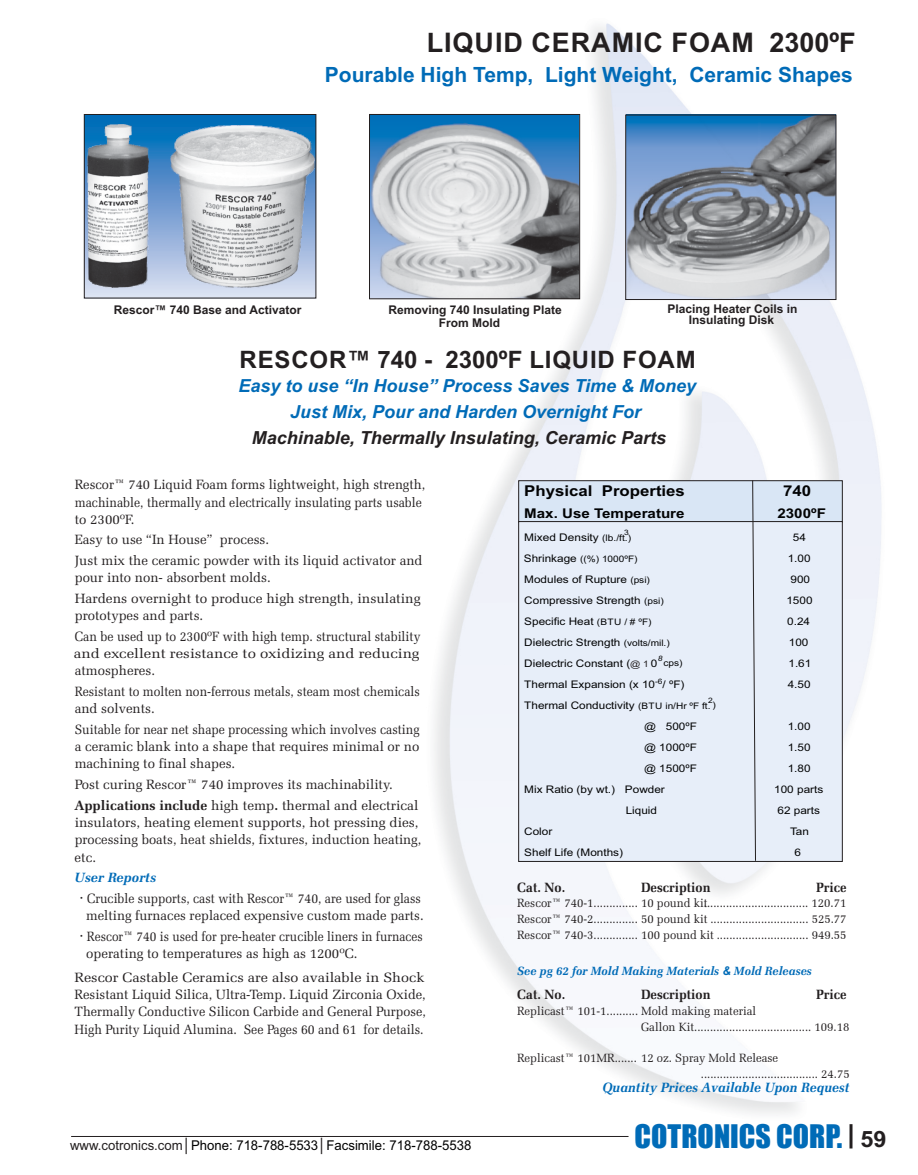
<style>
.page{position:relative;width:918px;height:1175px;background:#fff}
.page>*{position:absolute;margin:0;border:0;box-sizing:border-box;transform-origin:0 0}
.t1{font:30px "Impact";color:#006bb7}
.t2{font:700 27px "Arial";letter-spacing:.035em;color:#231f20}
.t3{font:700 24px "Arial";letter-spacing:.035em;color:#231f20}
.t4{font:700 21px "Arial";color:#006bb7}
.t5{font:italic 700 18px/26.8px "Arial";color:#006bb7;text-align:center}
.t6{font:italic 700 18px "Arial";color:#231f20}
.t7{font:700 14.85px "Arial";color:#020304;scale:1.13 1}
.t8{font:13.5px/17.4px "Zapf Elliptical 711 BT";color:#231f20}
.t9{font:13.5px/17.4px "Zapf Elliptical 711 BT";color:#231f20;scale:.92 1}
.t10{font:13.5px "Arial";color:#000}
.t11{font:13.5px/17px "Zapf Elliptical 711 BT";color:#231f20;scale:1.13 1}
.t12{font:700 13.5px "Zapf Elliptical 711 BT";color:#231f20;scale:.96 1}
.t13{font:italic 700 13.5px "Zapf Elliptical 711 BT";color:#006bb7;scale:.96 1}
.t14{font:13.5px "Arial";color:#231f20}
.t15{font:700 13.35px "Arial";color:#020304;scale:1.13 1}
.t16{font:12px/15.8px "Zapf Elliptical 711 BT";color:#231f20;text-align:justify;scale:.96 1}
.t17{font:700 12px/11.2px "Arial";color:#231f20;text-align:center}
.t18{font:italic 700 12px "Zapf Elliptical 711 BT";color:#006bb7;scale:.96 1}
.t19{font:10.5px/21px "Arial";color:#020304;scale:1.13 1}
.t20{font:9px "Arial";color:#020304;scale:1.13 1}
.t21{font:7.5px "Arial";color:#020304;scale:1.13 1}
.t22{font:italic 7.5px "Arial";color:#020304;scale:1.13 1}
.s1{font-weight:700}
.s2{font-weight:700;font-style:italic;color:#006bb7}
.s3{font-size:16.5px}
.s4{color:#231f20}
.s5{font-size:9px}
.s6{font-size:10.5px}
.s7{font-size:9px;color:#231f20}
.s8{font-family:"Arial"}
.s9{font-family:"Arial";font-weight:700;font-size:22.5px;color:#231f20}
</style>
<div class="page">
<img style="left:409px;top:23px;width:473px;height:1111px">
<svg style="left:86px;top:116px;width:228px;height:180px;background:#6ba1d2"></svg>
<img style="left:88px;top:125px;width:61px;height:163px">
<img style="left:171px;top:125px;width:143px;height:162px">
<div style="left:84px;top:114px;width:232px;height:184px;border:1px solid #231f20"></div>
<img style="left:627px;top:117px;width:207px;height:181px">
<div style="left:625px;top:115px;width:211px;height:185px;border:1px solid #231f20"></div>
<hr style="left:850px;top:1124px;width:3px;height:24px;background:#231f20">
<hr style="left:71px;top:1136px;width:558px;height:1px;background:#231f20">
<img style="left:371px;top:116px;width:207px;height:181px">
<div style="left:369px;top:114px;width:211px;height:185px;border:1px solid #231f20"></div>
<div style="left:518px;top:480px;width:325px;height:42px;background:#d9e6f5;border:1px solid #231f20"></div>
<div style="left:518px;top:521px;width:325px;height:340px;background:#e7eef9;border:1px solid #231f20"></div>
<svg style="left:752px;top:480px;width:4px;height:381px"></svg>
<h2 class="t2" style="left:427px;top:32px;width:431px">LIQUID CERAMIC FOAM 2300ºF</h2>
<h3 class="t4" style="left:325px;top:66px;width:529px">Pourable High Temp, Light Weight, Ceramic Shapes</h3>
<p class="t17" style="left:114px;top:305px;width:189px">Rescor™ 740 Base and Activator</p>
<p class="t17" style="left:668px;top:304px;width:132px">Placing Heater Coils in<br>Insulating Disk</p>
<p class="t17" style="left:439px;top:304px;width:125px;line-height:13.4px;text-align:left;text-indent:-50px">Removing 740 Insulating Plate<br>From Mold</p>
<h3 class="t3" style="left:240px;top:350px;width:458px">RESCOR™ 740 - 2300ºF LIQUID FOAM</h3>
<h3 class="t5" style="left:238px;top:373px;width:459px">Easy to use “In House” Process Saves Time &amp; Money<br>Just Mix, Pour and Harden Overnight For</h3>
<h3 class="t6" style="left:252px;top:431px;width:416px">Machinable, Thermally Insulating, Ceramic Parts</h3>
<p class="t8" style="left:75px;top:477px;width:352px">Rescor™ 740 Liquid Foam forms lightweight, high strength, machinable, thermally and electrically insulating parts usable to 2300ºF.</p>
<p class="t8" style="left:75px;top:530px;width:349px;line-height:20.5px">Easy to use “In House” process.<br>Just mix the ceramic powder with its liquid activator and</p>
<p class="t8" style="left:75px;top:568px;width:347px;line-height:20.5px">pour into non- absorbent molds.<br>Hardens overnight to produce high strength, insulating</p>
<p class="t8" style="left:75px;top:606px;width:347px;line-height:20.5px">prototypes and parts.<br>Can be used up to 2300ºF with high temp. structural stability</p>
<p class="t11" style="left:74px;top:646px;width:307px">and excellent resistance to oxidizing and reducing atmospheres.</p>
<p class="t9" style="left:75px;top:683px;width:377px">Resistant to molten non-ferrous metals, steam most chemicals and solvents.</p>
<p class="t9" style="left:75px;top:721px;width:376px;text-align:justify">Suitable for near net shape processing which involves casting a ceramic blank into a shape that requires minimal or no machining to final shapes.</p>
<p class="t8" style="left:75px;top:775px;width:345px;line-height:20.5px">Post curing Rescor™ 740 improves its machinability.<br><span class="s1">Applications include</span> high temp<span class="s1">.</span> thermal and electrical</p>
<p class="t8" style="left:75px;top:814px;width:348px">insulators, heating element supports, hot pressing dies, processing boats, heat shields, fixtures, induction heating, etc.</p>
<p class="t9" style="left:80px;top:868px;width:373px;line-height:20.5px;text-indent:-5px"><span class="s2">User Reports<br></span><span class="s3">·</span> Crucible supports, cast with Rescor™ 740, are used for glass</p>
<p class="t8" style="left:80px;top:906px;width:346px;line-height:20.5px;text-align:center">melting furnaces replaced expensive custom made parts. <span class="s3">·</span> Rescor™ 740 is used for pre-heater crucible liners in furnaces</p>
<p class="t8" style="left:75px;top:942px;width:351px;line-height:23.7px;text-indent:12px">operating to temperatures as high as 1200ºC.<br>Rescor Castable Ceramics are also available in Shock</p>
<p class="t8" style="left:75px;top:986px;width:353px;text-align:justify">Resistant Liquid Silica, Ultra-Temp. Liquid Zirconia Oxide, Thermally Conductive Silicon Carbide and General Purpose, High Purity Liquid Alumina. See Pages 60 and 61 for details.</p>
<p class="t10" style="left:70px;top:1140px;width:403px"><span class="s4">www.cotronics.com│</span>Phone: 718-788-5533 Facsimile: 718-788-5538</p>
<p class="t14" style="left:318px;top:1140px;width:10px">│</p>
<p class="t7" style="left:524px;top:485px;width:144px">Physical Properties</p>
<p class="t7" style="left:783px;top:485px;width:26px">740</p>
<p class="t15" style="left:524px;top:508px;width:143px">Max. Use Temperature</p>
<p class="t15" style="left:778px;top:508px;width:44px">2300ºF</p>
<p class="t21" style="left:624px;top:529px;width:6px">3</p>
<p class="t19" style="left:524px;top:527px;width:96px">Mixed Density <span class="s5">(lb./ft.)</span></p>
<p class="t19" style="left:793px;top:527px;width:13px">54</p>
<p class="t20" style="left:524px;top:556px;width:102px"><span class="s6">Shrinkage</span> ((%) 1000ºF)</p>
<p class="t19" style="left:788px;top:548px;width:22px">1.00</p>
<p class="t19" style="left:524px;top:569px;width:113px">Modules of Rupture <span class="s5">(psi)</span></p>
<p class="t19" style="left:791px;top:569px;width:19px">900</p>
<p class="t19" style="left:524px;top:590px;width:125px">Compressive Strength <span class="s5">(psi)</span></p>
<p class="t19" style="left:786px;top:590px;width:25px">1500</p>
<p class="t19" style="left:524px;top:611px;width:114px">Specific Heat <span class="s5">(BTU / # ºF)</span></p>
<p class="t19" style="left:787px;top:611px;width:22px">0.24</p>
<p class="t19" style="left:524px;top:632px;width:130px">Dielectric Strength <span class="s5">(volts/mil.)</span></p>
<p class="t19" style="left:789px;top:632px;width:19px">100</p>
<p class="t22" style="left:658px;top:655px;width:6px">8</p>
<p class="t19" style="left:524px;top:653px;width:141px">Dielectric Constant (<span class="s7">@ 1</span> 0 <span class="s5">cps)</span></p>
<p class="t19" style="left:788px;top:653px;width:22px">1.61</p>
<p class="t21" style="left:655px;top:678px;width:8px">-6</p>
<p class="t19" style="left:524px;top:674px;width:143px">Thermal Expansion (x 10 / ºF)</p>
<p class="t19" style="left:788px;top:674px;width:22px">4.50</p>
<p class="t21" style="left:708px;top:697px;width:6px">2</p>
<p class="t19" style="left:644px;top:695px;width:65px;text-indent:-120px">Thermal Conductivity <span class="s5">(BTU in/Hr ºF ft. ) </span>@ 500ºF</p>
<p class="t19" style="left:788px;top:716px;width:22px">1.00</p>
<p class="t19" style="left:644px;top:737px;width:48px">@ 1000ºF</p>
<p class="t19" style="left:788px;top:737px;width:22px">1.50</p>
<p class="t19" style="left:644px;top:758px;width:48px">@ 1500ºF</p>
<p class="t19" style="left:788px;top:758px;width:22px">1.80</p>
<p class="t19" style="left:524px;top:779px;width:126px">Mix Ratio (by wt.) Powder</p>
<p class="t19" style="left:774px;top:779px;width:45px">100 parts</p>
<p class="t19" style="left:626px;top:800px;width:29px">Liquid</p>
<p class="t19" style="left:778px;top:800px;width:39px">62 parts</p>
<p class="t19" style="left:524px;top:821px;width:26px">Color</p>
<p class="t19" style="left:790px;top:821px;width:18px">Tan</p>
<p class="t19" style="left:524px;top:842px;width:89px">Shelf Life (Months)</p>
<p class="t19" style="left:795px;top:842px;width:7px">6</p>
<p class="t12" style="left:641px;top:881px;width:74px">Description</p>
<p class="t12" style="left:816px;top:881px;width:33px">Price</p>
<p class="t12" style="left:517px;top:881px;width:52px">Cat. No.</p>
<p class="t16" style="left:517px;top:896px;width:345px">Rescor™ 740-1.............. 10 pound kit ................................. 120.71<br>Rescor™ 740-2.............. 50 pound kit ............................... 525.77<br>Rescor™ 740-3.............. 100 pound kit ............................. 949.55</p>
<p class="t18" style="left:517px;top:966px;width:308px">See pg 62 for Mold Making Materials <span class="s8">&amp;</span> Mold Releases</p>
<p class="t12" style="left:641px;top:988px;width:74px">Description</p>
<p class="t16" style="left:641px;top:1019px;width:219px">Gallon Kit..................................... 109.18</p>
<p class="t12" style="left:816px;top:988px;width:33px">Price</p>
<p class="t12" style="left:517px;top:988px;width:52px">Cat. No.</p>
<p class="t16" style="left:517px;top:1004px;width:250px">Replicast™ 101-1.......... Mold making material</p>
<p class="t16" style="left:517px;top:1051px;width:273px">Replicast™ 101MR....... 12 oz. Spray Mold Release</p>
<p class="t16" style="left:701px;top:1067px;width:157px">..................................... 24.75</p>
<p class="t13" style="left:602px;top:1081px;width:259px">Quantity Prices Available Upon Request</p>
<h1 class="t1" style="left:635px;top:1123px;width:253px">COTRONICS CORP. <span class="s9">59</span></h1>
</div>
